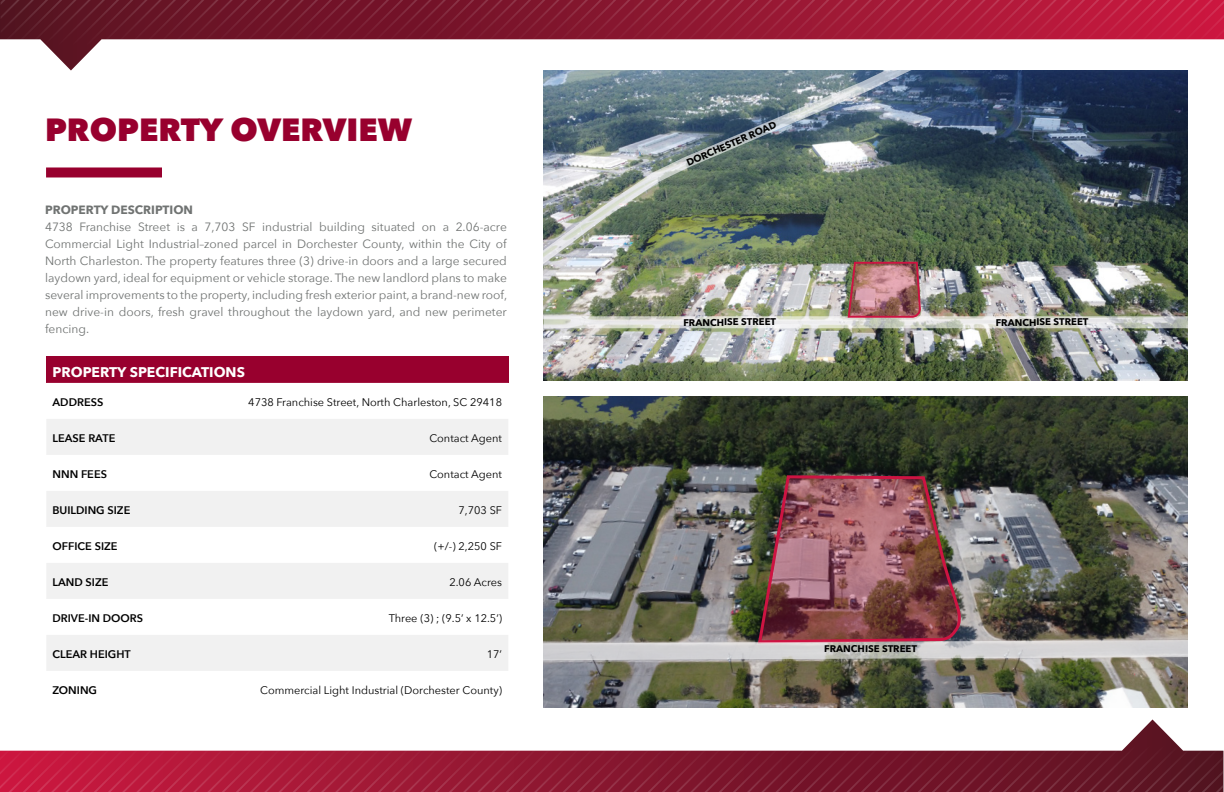
<style>
.page{position:relative;width:1224px;height:792px;background:#fff}
.page>*{position:absolute;margin:0;border:0;box-sizing:border-box;transform-origin:0 0}
.t1{font:800 32px "Avenir Next";color:#98002e}
.t2{font:700 14px "Avenir Next";color:#fff}
.t3{font:12px/17px "Avenir Next";color:#707372;text-align:justify}
.t4{font:700 12px "Avenir Next";color:#707372}
.t5{font:11px "Avenir Next";color:#000}
.t6{font:600 11px "Avenir Next";color:#000}
.t7{font:700 9.7px "Avenir Next";color:#000}
</style>
<div class="page">
<svg style="left:1px;top:0;width:1223px;height:71px"></svg>
<svg style="left:0;top:693px;width:1223px;height:99px"></svg>
<div style="left:46px;top:167px;width:116px;height:10px;background:#98002e"></div>
<img style="left:544px;top:397px;width:644px;height:310px">
<img style="left:544px;top:71px;width:644px;height:310px">
<svg style="left:544px;top:316px;width:644px;height:12px"></svg>
<svg style="left:756px;top:453px;width:206px;height:24px"></svg>
<img style="left:533px;top:59px;width:380px;height:208px">
<img style="left:847px;top:261px;width:75px;height:58px">
<img style="left:543px;top:477px;width:645px;height:192px">
<div style="left:46px;top:356px;width:462px;height:27px;background:#98002e"></div>
<svg style="left:46px;top:693px;width:462px;height:14px"></svg>
<svg style="left:47px;top:419px;width:461px;height:252px;fill:#f1f1f1"></svg>
<h1 class="t1" style="left:45px;top:110px;width:369px">PROPERTY OVERVIEW</h1>
<p class="t4" style="left:45px;top:200px;width:150px">PROPERTY DESCRIPTION</p>
<p class="t3" style="left:45px;top:218px;width:464px">4738 Franchise Street is a 7,703 SF industrial building situated on a 2.06-acre Commercial Light Industrial–zoned parcel in Dorchester County, within the City of North Charleston. The property features three (3) drive-in doors and a large secured laydown yard, ideal for equipment or vehicle storage. The new landlord plans to make several improvements to the property, including fresh exterior paint, a brand-new roof, new drive-in doors, fresh gravel throughout the laydown yard, and new perimeter fencing.</p>
<p class="t2" style="left:53px;top:360px;width:194px">PROPERTY SPECIFICATIONS</p>
<p class="t6" style="left:53px;top:393px;width:52px">ADDRESS</p>
<p class="t5" style="left:248px;top:393px;width:255px">4738 Franchise Street, North Charleston, SC 29418</p>
<p class="t6" style="left:53px;top:429px;width:64px">LEASE RATE</p>
<p class="t5" style="left:429px;top:429px;width:74px">Contact Agent</p>
<p class="t6" style="left:53px;top:465px;width:56px">NNN FEES</p>
<p class="t5" style="left:429px;top:465px;width:74px">Contact Agent</p>
<p class="t6" style="left:53px;top:501px;width:79px">BUILDING SIZE</p>
<p class="t5" style="left:459px;top:501px;width:45px">7,703 SF</p>
<p class="t6" style="left:53px;top:537px;width:67px">OFFICE SIZE</p>
<p class="t5" style="left:434px;top:537px;width:69px">(+/-) 2,250 SF</p>
<p class="t6" style="left:53px;top:573px;width:57px">LAND SIZE</p>
<p class="t5" style="left:449px;top:573px;width:54px">2.06 Acres</p>
<p class="t6" style="left:53px;top:609px;width:92px">DRIVE-IN DOORS</p>
<p class="t5" style="left:389px;top:609px;width:115px">Three (3) ; (9.5’ x 12.5’)</p>
<p class="t6" style="left:53px;top:645px;width:80px">CLEAR HEIGHT</p>
<p class="t5" style="left:487px;top:645px;width:17px">17’</p>
<p class="t6" style="left:53px;top:681px;width:46px">ZONING</p>
<p class="t5" style="left:260px;top:681px;width:243px">Commercial Light Industrial (Dorchester County)</p>
<p class="t7" style="left:684px;top:155px;width:98px;rotate:-23deg">DORCHESTER ROAD</p>
<p class="t7" style="left:683px;top:314px;width:94px">FRANCHISE STREET</p>
<p class="t7" style="left:996px;top:314px;width:94px">FRANCHISE STREET</p>
<p class="t7" style="left:824px;top:640px;width:94px">FRANCHISE STREET</p>
</div>
